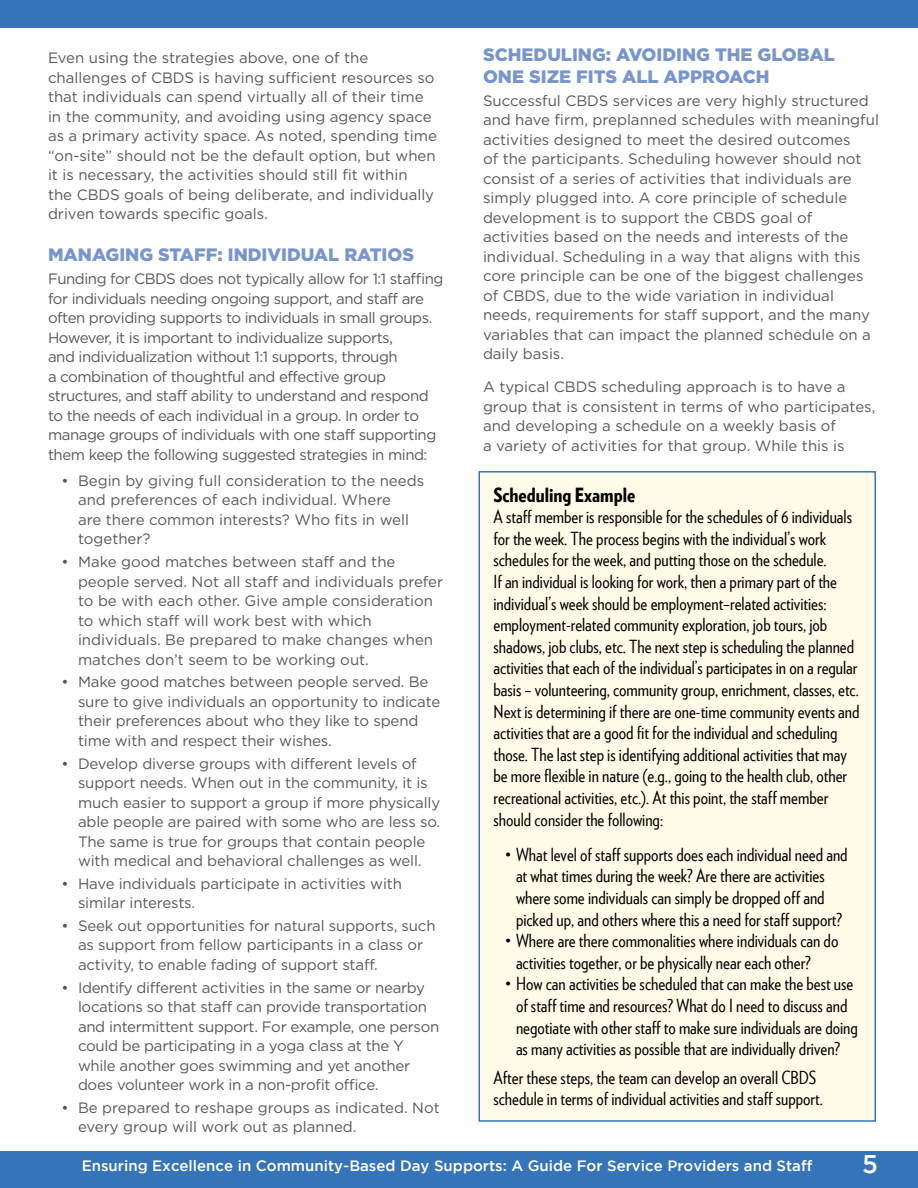
<style>
.page{position:relative;width:918px;height:1188px;background:#fff}
.page>*{position:absolute;margin:0;border:0;box-sizing:border-box;transform-origin:0 0}
.t1{font:500 25.5px "Gotham";color:#fff}
.t2{font:900 19.5px "Verlag Condensed";color:#000}
.t3{font:18px/21.6px "Verlag Condensed";color:#000}
.t4{font:900 18px/21.6px "Gotham HTF";color:#7896cd}
.t5{font:15px/19.5px "Gotham HTF";letter-spacing:-.01em;color:#58595b}
.t6{font:15px/19.5px "Gotham HTF";letter-spacing:-.03em;color:#58595b}
.t7{font:500 15px "Gotham";color:#fff}
</style>
<div class="page">
<div style="left:0;top:0;width:918px;height:28px;background:#3674ba"></div>
<div style="left:0;top:1151px;width:918px;height:37px;background:#3674ba"></div>
<div style="left:479px;top:472px;width:396px;height:649px;background:#fffde9"></div>
<div style="left:478px;top:471px;width:398px;height:651px;border:2px solid #3674ba"></div>
<p class="t5" style="left:48px;top:48px;width:390px">Even using the strategies above, one of the challenges of CBDS is having sufficient resources so that individuals can spend virtually all of their time in the community, and avoiding using agency space as a primary activity space. As noted, spending time “on-site” should not be the default option, but when it is necessary, the activities should still fit within<br>the CBDS goals of being deliberate, and individually driven towards specific goals.</p>
<p class="t4" style="left:48px;top:244px;width:368px">MANAGING STAFF: INDIVIDUAL RATIOS</p>
<p class="t6" style="left:48px;top:269px;width:397px">Funding for CBDS does not typically allow for 1:1 staffing for individuals needing ongoing support, and staff are often providing supports to individuals in small groups.<br>However, it is important to individualize supports,<br>and individualization without 1:1 supports, through<br>a combination of thoughtful and effective group structures, and staff ability to understand and respond to the needs of each individual in a group. In order to manage groups of individuals with one staff supporting them keep the following suggested strategies in mind:</p>
<p class="t5" style="left:78px;top:471px;width:348px;text-indent:-16px">• Begin by giving full consideration to the needs and preferences of each individual. Where<br>are there common interests? Who fits in well together?</p>
<p class="t5" style="left:78px;top:552px;width:367px;text-indent:-16px">• Make good matches between staff and the people served. Not all staff and individuals prefer to be with each other. Give ample consideration to which staff will work best with which individuals. Be prepared to make changes when matches don’t seem to be working out.</p>
<p class="t5" style="left:78px;top:672px;width:364px;text-indent:-16px">• Make good matches between people served. Be sure to give individuals an opportunity to indicate their preferences about who they like to spend time with and respect their wishes.</p>
<p class="t5" style="left:78px;top:753px;width:364px;text-indent:-16px">• Develop diverse groups with different levels of support needs. When out in the community, it is much easier to support a group if more physically able people are paired with some who are less so.<br>The same is true for groups that contain people with medical and behavioral challenges as well.</p>
<p class="t5" style="left:78px;top:873px;width:325px;text-indent:-16px">• Have individuals participate in activities with similar interests.</p>
<p class="t5" style="left:78px;top:916px;width:359px;text-indent:-16px">• Seek out opportunities for natural supports, such as support from fellow participants in a class or activity, to enable fading of support staff.</p>
<p class="t5" style="left:78px;top:977px;width:363px;text-indent:-16px">• Identify different activities in the same or nearby locations so that staff can provide transportation and intermittent support. For example, one person could be participating in a yoga class at the Y while another goes swimming and yet another does volunteer work in a non-profit office.</p>
<p class="t5" style="left:78px;top:1098px;width:363px;text-indent:-16px">• Be prepared to reshape groups as indicated. Not every group will work out as planned.</p>
<p class="t4" style="left:483px;top:44px;width:354px">SCHEDULING: AVOIDING THE GLOBAL<br>ONE SIZE FITS ALL APPROACH</p>
<p class="t5" style="left:483px;top:90px;width:397px">Successful CBDS services are very highly structured and have firm, preplanned schedules with meaningful activities designed to meet the desired outcomes<br>of the participants. Scheduling however should not consist of a series of activities that individuals are simply plugged into. A core principle of schedule development is to support the CBDS goal of activities based on the needs and interests of the individual. Scheduling in a way that aligns with this core principle can be one of the biggest challenges of CBDS, due to the wide variation in individual needs, requirements for staff support, and the many variables that can impact the planned schedule on a daily basis.</p>
<p class="t5" style="left:483px;top:377px;width:394px">A typical CBDS scheduling approach is to have a group that is consistent in terms of who participates, and developing a schedule on a weekly basis of<br>a variety of activities for that group. While this is</p>
<h2 class="t2" style="left:494px;top:479px;width:143px">Scheduling Example</h2>
<p class="t3" style="left:494px;top:505px;width:368px">A staff member is responsible for the schedules of 6 individuals for the week. The process begins with the individual’s work schedules for the week, and putting those on the schedule.<br>If an individual is looking for work, then a primary part of the individual’s week should be employment–related activities: employment-related community exploration, job tours, job shadows, job clubs, etc. The next step is scheduling the planned activities that each of the individual’s participates in on a regular basis – volunteering, community group, enrichment, classes, etc.<br>Next is determining if there are one-time community events and activities that are a good fit for the individual and scheduling those. The last step is identifying additional activities that may be more flexible in nature (e.g., going to the health club, other recreational activities, etc.). At this point, the staff member should consider the following:</p>
<p class="t3" style="left:516px;top:843px;width:333px;text-indent:-10px">• What level of staff supports does each individual need and at what times during the week? Are there are activities where some individuals can simply be dropped off and picked up, and others where this a need for staff support?</p>
<p class="t3" style="left:516px;top:929px;width:324px;text-indent:-10px">• Where are there commonalities where individuals can do activities together, or be physically near each other?</p>
<p class="t3" style="left:506px;top:972px;width:354px;text-align:center">• How can activities be scheduled that can make the best use of staff time and resources? What do I need to discuss and negotiate with other staff to make sure individuals are doing as many activities as possible that are individually driven?</p>
<p class="t3" style="left:494px;top:1066px;width:331px">After these steps, the team can develop an overall CBDS schedule in terms of individual activities and staff support.</p>
<p class="t7" style="left:82px;top:1158px;width:732px">Ensuring Excellence in Community-Based Day Supports: A Guide For Service Providers and Staff</p>
<h1 class="t1" style="left:862px;top:1150px;width:17px">5</h1>
</div>
